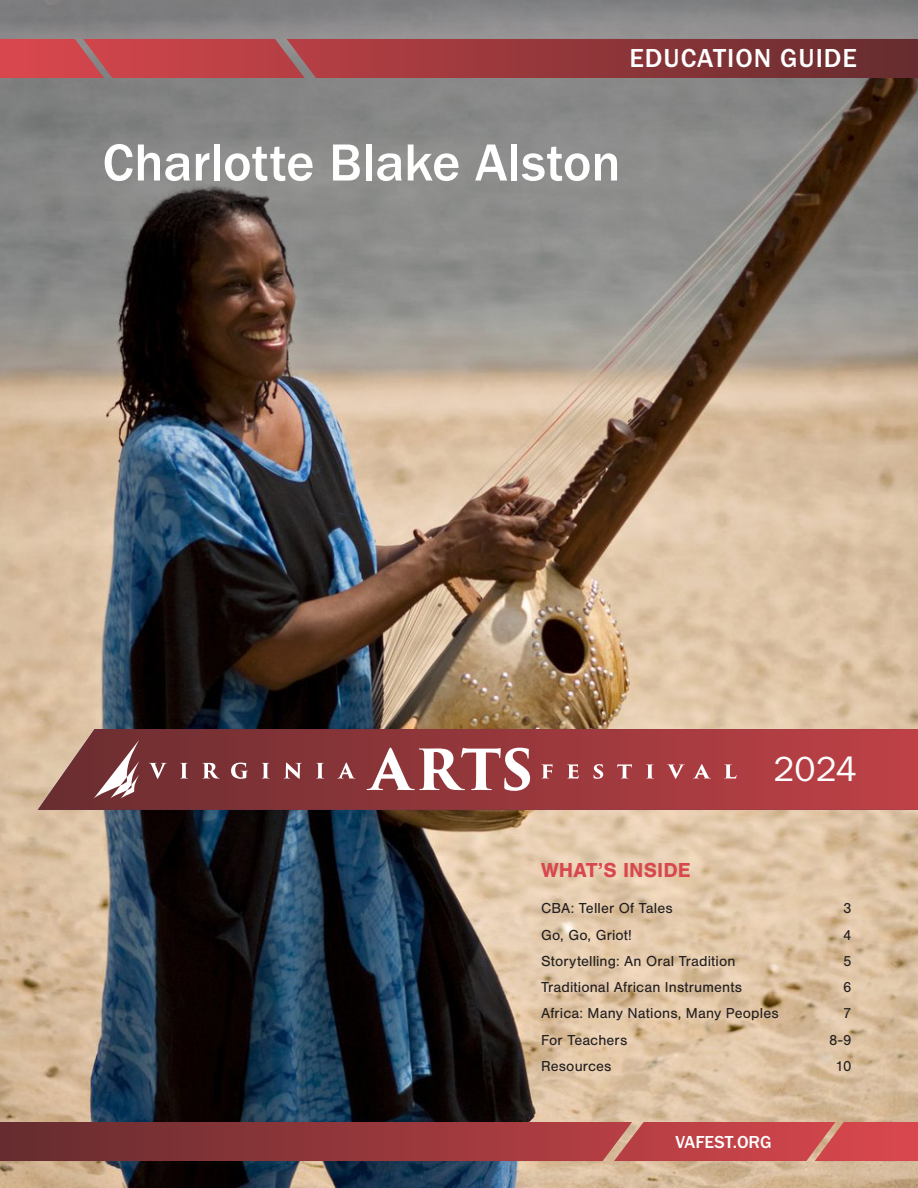
<style>
.page{position:relative;width:918px;height:1188px;background:#fff}
.page>*{position:absolute;margin:0;border:0;box-sizing:border-box;transform-origin:0 0}
.t1{font:500 54px "Franklin Gothic URW";color:#fff}
.t2{font:36px "Franklin Gothic URW Boo";color:#fff}
.t3{font:500 27px "Franklin Gothic URW";letter-spacing:.035em;color:#fff}
.t4{font:700 21px "Nimbus San";letter-spacing:.005em;color:#d8474d}
.t5{font:500 18px "Franklin Gothic URW";color:#fff}
.t6{font:15px "Nimbus San";letter-spacing:.01em;color:#231f20}
</style>
<div class="page">
<img style="left:0;top:0;width:918px;height:1188px">
<svg style="left:38px;top:729px;width:880px;height:81px;background:#9d3f42"></svg>
<svg style="left:149px;top:748px;width:588px;height:43px;background:#a15558"></svg>
<svg style="left:94px;top:740px;width:45px;height:59px"></svg>
<svg style="left:0;top:1122px;width:918px;height:39px;background:#a03c3f"></svg>
<svg style="left:0;top:39px;width:918px;height:39px;background:#9f3b3f"></svg>
<p class="t3" style="left:629px;top:42px;width:229px">EDUCATION GUIDE</p>
<p class="t1" style="left:103px;top:129px;width:520px">Charlotte Blake Alston</p>
<p class="t2" style="left:774px;top:747px;width:85px">2024</p>
<p class="t4" style="left:541px;top:859px;width:151px">WHAT’S INSIDE</p>
<p class="t6" style="left:541px;top:900px;width:133px">CBA: Teller Of Tales</p>
<p class="t6" style="left:843px;top:900px;width:10px">3</p>
<p class="t6" style="left:541px;top:926px;width:92px">Go, Go, Griot!</p>
<p class="t6" style="left:843px;top:926px;width:10px">4</p>
<p class="t6" style="left:541px;top:953px;width:196px">Storytelling: An Oral Tradition</p>
<p class="t6" style="left:843px;top:953px;width:10px">5</p>
<p class="t6" style="left:541px;top:979px;width:202px">Traditional African Instruments</p>
<p class="t6" style="left:843px;top:979px;width:10px">6</p>
<p class="t6" style="left:541px;top:1005px;width:239px">Africa: Many Nations, Many Peoples</p>
<p class="t6" style="left:843px;top:1005px;width:10px">7</p>
<p class="t6" style="left:541px;top:1031px;width:88px">For Teachers</p>
<p class="t6" style="left:829px;top:1031px;width:24px">8-9</p>
<p class="t6" style="left:541px;top:1058px;width:72px">Resources</p>
<p class="t6" style="left:835px;top:1058px;width:18px">10</p>
<p class="t5" style="left:676px;top:1130px;width:98px">VAFEST.ORG</p>
</div>
